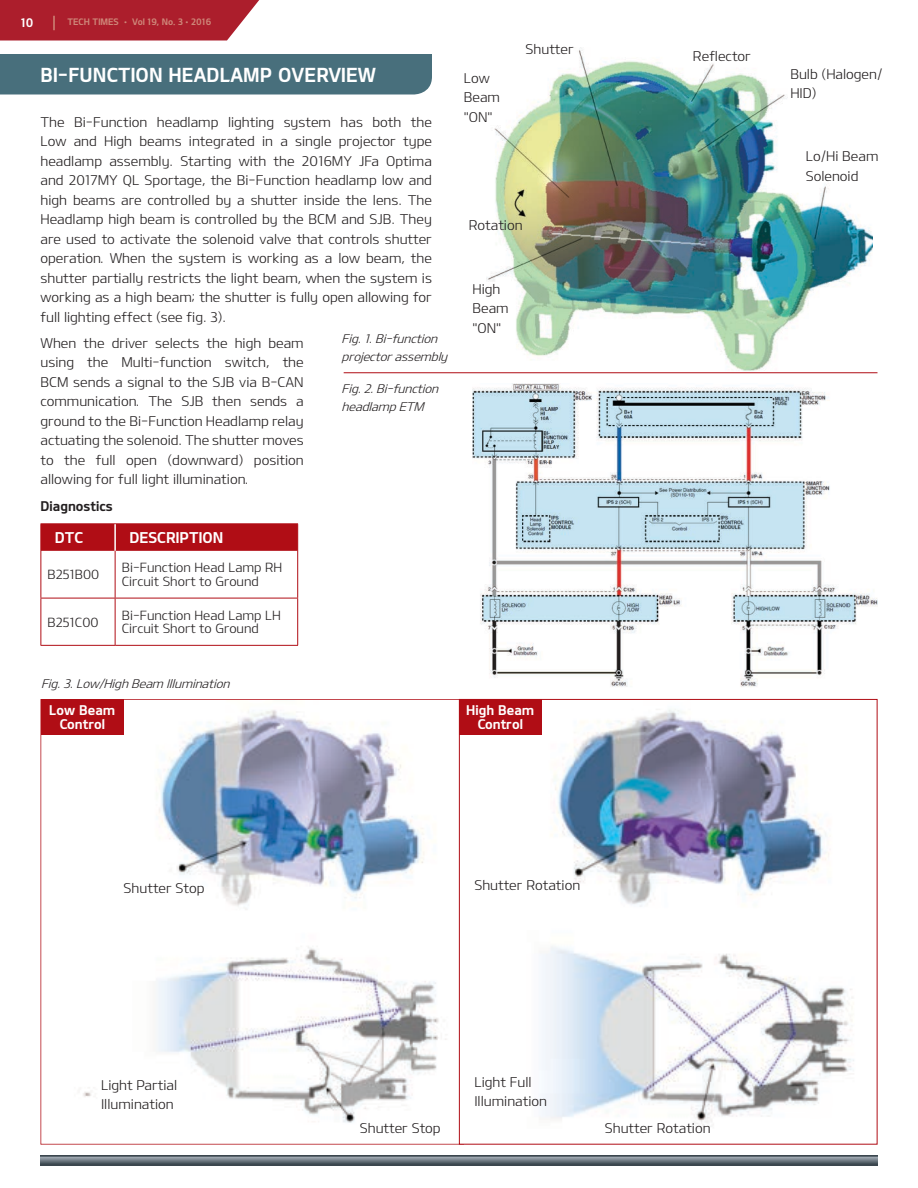
<style>
.page{position:relative;width:918px;height:1188px;background:#fff}
.page>*{position:absolute;margin:0;border:0;box-sizing:border-box;transform-origin:0 0}
.t1{font:19.5px "KIAOTFB";letter-spacing:.005em;color:#fff}
.t2{font:15px "KIAOTFB";color:#fff}
.t3{font:13.5px/19.5px "KIAOTFL";color:#231f20}
.t4{font:13.5px/13.5px "KIAOTFB";color:#fff;text-align:center}
.t5{font:13.5px "KIAOTFB";color:#231f20}
.t6{font:12.75px/13.5px "KIAOTFL";color:#231f20}
.t7{font:italic 12px/18px "KIAOTFL";color:#231f20}
.t8{font:12px "KIAOTFB";color:#fff}
.t9{font:9px "KIAOTFB";color:#ce8779}
</style>
<div class="page">
<img style="left:40px;top:1156px;width:838px;height:9px">
<hr style="left:40px;top:523px;width:75px;height:1px;background:#b00d15">
<hr style="left:115px;top:523px;width:183px;height:1px;background:#b00d15">
<div style="left:40px;top:524px;width:258px;height:27px;background:#b00d15"></div>
<hr style="left:40px;top:551px;width:1px;height:47px;background:#b00d15">
<hr style="left:297px;top:551px;width:1px;height:47px;background:#b00d15">
<hr style="left:40px;top:598px;width:1px;height:47px;background:#b00d15">
<hr style="left:297px;top:598px;width:1px;height:47px;background:#b00d15">
<hr style="left:114px;top:524px;width:2px;height:27px;background:#fff">
<hr style="left:115px;top:551px;width:1px;height:47px;background:#b00d15">
<hr style="left:40px;top:598px;width:75px;height:1px;background:#b00d15">
<hr style="left:115px;top:598px;width:183px;height:1px;background:#b00d15">
<hr style="left:115px;top:598px;width:1px;height:47px;background:#b00d15">
<hr style="left:40px;top:645px;width:75px;height:1px;background:#b00d15">
<hr style="left:115px;top:645px;width:183px;height:1px;background:#b00d15">
<div style="left:0;top:54px;width:432px;height:40px;background:#486f7c"></div>
<img style="left:486px;top:48px;width:387px;height:323px">
<svg style="left:41px;top:699px;width:418px;height:446px"></svg>
<svg style="left:461px;top:709px;width:393px;height:418px"></svg>
<div style="left:41px;top:699px;width:83px;height:35px;background:#b00d15"></div>
<div style="left:459px;top:699px;width:83px;height:35px;background:#b00d15"></div>
<img style="left:472px;top:384px;width:406px;height:303px">
<hr style="left:344px;top:372px;width:534px;height:1px;background:#b00d15">
<div style="left:0;top:0;width:259px;height:40px;background:#ac1e2c"></div>
<p class="t8" style="left:21px;top:15px;width:14px">10</p>
<p class="t9" style="left:67px;top:16px;width:145px">TECH TIMES • Vol 19, No. 3•2016</p>
<h1 class="t1" style="left:40px;top:62px;width:337px">BI-FUNCTION HEADLAMP OVERVIEW</h1>
<p class="t3" style="left:40px;top:112px;width:393px;text-align:justify">The Bi-Function headlamp lighting system has both the Low and High beams integrated in a single projector type headlamp assembly. Starting with the 2016MY JFa Optima and 2017MY QL Sportage, the Bi-Function headlamp low and high beams are controlled by a shutter inside the lens. The Headlamp high beam is controlled by the BCM and SJB. They are used to activate the solenoid valve that controls shutter operation. When the system is working as a low beam, the shutter partially restricts the light beam, when the system is working as a high beam; the shutter is fully open allowing for full lighting effect (see fig. 3).</p>
<p class="t3" style="left:40px;top:333px;width:265px;text-align:justify">When the driver selects the high beam using the Multi-function switch, the BCM sends a signal to the SJB via B-CAN communication. The SJB then sends a ground to the Bi-Function Headlamp relay actuating the solenoid. The shutter moves to the full open (downward) position allowing for full light illumination.</p>
<p class="t5" style="left:40px;top:497px;width:74px">Diagnostics</p>
<p class="t2" style="left:55px;top:528px;width:30px">DTC</p>
<p class="t2" style="left:129px;top:528px;width:95px">DESCRIPTION</p>
<p class="t6" style="left:48px;top:567px;width:53px">B251B00</p>
<p class="t6" style="left:122px;top:560px;width:162px">Bi-Function Head Lamp RH<br>Circuit Short to Ground</p>
<p class="t6" style="left:48px;top:615px;width:52px">B251C00</p>
<p class="t6" style="left:122px;top:608px;width:160px">Bi-Function Head Lamp LH<br>Circuit Short to Ground</p>
<p class="t7" style="left:342px;top:329px;width:111px">Fig.1.Bi-function projectorassembly</p>
<p class="t7" style="left:342px;top:379px;width:102px">Fig.2.Bi-function headlampETM</p>
<p class="t3" style="left:464px;top:68px;width:38px">Low<br>Beam "ON"</p>
<p class="t3" style="left:526px;top:39px;width:50px">Shutter</p>
<p class="t3" style="left:469px;top:215px;width:55px">Rotation</p>
<p class="t3" style="left:472px;top:279px;width:38px">High<br>Beam "ON"</p>
<p class="t7" style="left:41px;top:674px;width:194px">Fig.3.Low/HighBeam Illumination</p>
<p class="t4" style="left:49px;top:703px;width:68px">Low Beam<br>Control</p>
<p class="t4" style="left:466px;top:703px;width:70px">High Beam<br>Control</p>
<p class="t3" style="left:124px;top:878px;width:82px">Shutter Stop</p>
<p class="t3" style="left:474px;top:875px;width:107px">Shutter Rotation</p>
<p class="t3" style="left:693px;top:46px;width:60px">Reflector</p>
<p class="t3" style="left:790px;top:64px;width:94px">Bulb (Halogen/<br>HID)</p>
<p class="t3" style="left:806px;top:146px;width:74px">Lo/Hi Beam<br>Solenoid</p>
<p class="t3" style="left:101px;top:1074px;width:78px">Light Partial<br>Illumination</p>
<p class="t3" style="left:474px;top:1071px;width:74px">Light Full<br>Illumination</p>
<p class="t3" style="left:360px;top:1118px;width:82px">Shutter Stop</p>
<p class="t3" style="left:605px;top:1118px;width:107px">Shutter Rotation</p>
</div>
